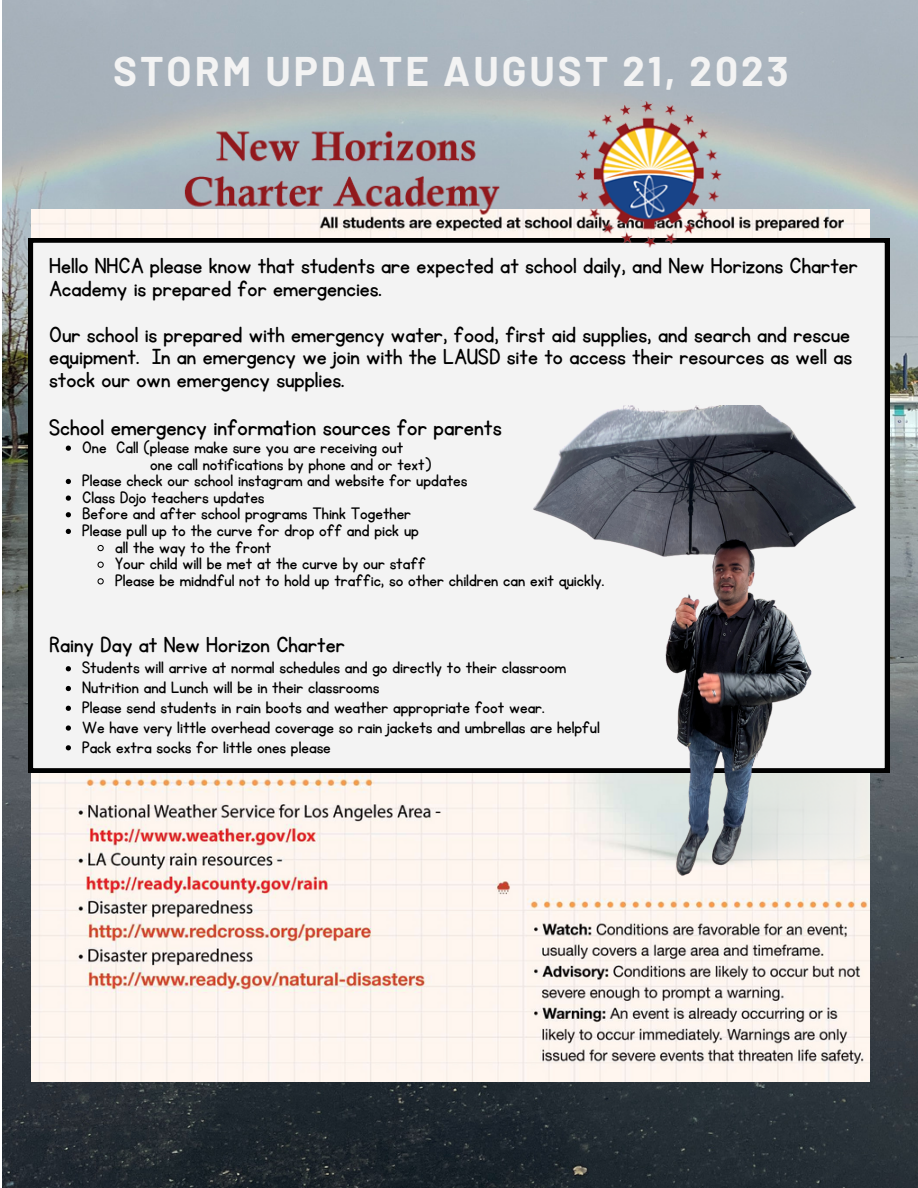
<style>
.page{position:relative;width:918px;height:1188px;background:#fff}
.page>*{position:absolute;margin:0;border:0;box-sizing:border-box;transform-origin:0 0}
.t1{font:700 40.5px "Barlow";letter-spacing:.075em;color:#f3f3f3}
.t2{font:26.4px "KG Primary Penmanship";color:#000}
.t3{font:25.5px/23px "KG Primary Penmanship";color:#000}
.t4{font:19.35px "KG Primary Penmanship";color:#000}
</style>
<div class="page">
<img style="left:2px;top:0;width:916px;height:1188px">
<img style="left:32px;top:209px;width:838px;height:873px">
<div style="left:29px;top:238px;width:860px;height:535px;background:#f3f3f3"></div>
<svg style="left:66px;top:446px;width:5px;height:5px"></svg>
<svg style="left:66px;top:479px;width:5px;height:5px"></svg>
<svg style="left:66px;top:496px;width:5px;height:5px"></svg>
<svg style="left:66px;top:512px;width:5px;height:5px"></svg>
<svg style="left:66px;top:529px;width:5px;height:5px"></svg>
<svg style="left:97px;top:544px;width:8px;height:8px"></svg>
<svg style="left:97px;top:561px;width:8px;height:8px"></svg>
<svg style="left:97px;top:577px;width:8px;height:8px"></svg>
<svg style="left:66px;top:666px;width:5px;height:5px"></svg>
<svg style="left:66px;top:686px;width:5px;height:5px"></svg>
<svg style="left:66px;top:706px;width:5px;height:5px"></svg>
<svg style="left:66px;top:725px;width:5px;height:6px"></svg>
<svg style="left:66px;top:745px;width:5px;height:5px"></svg>
<img style="left:493px;top:406px;width:387px;height:515px">
<img style="left:180px;top:101px;width:562px;height:146px">
<p class="t1" style="left:113px;top:45px;width:677px">STORM UPDATE AUGUST 21, 2023</p>
<p class="t3" style="left:49px;top:255px;width:810px">Hello NHCA please know that students are expected at school daily, and New Horizons Charter<br>Academy is prepared for emergencies.</p>
<p class="t3" style="left:49px;top:323px;width:805px;text-align:justify">Our school is prepared with emergency water, food, first aid supplies, and search and rescue equipment. In an emergency we join with the LAUSD site to access their resources as well as stock our own emergency supplies.</p>
<p class="t2" style="left:49px;top:415px;width:454px">School emergency information sources for parents</p>
<p class="t4" style="left:150px;top:455px;width:283px">one call notifications by phone and or text)</p>
<p class="t4" style="left:82px;top:438px;width:323px">One Call (please make sure you are receiving out</p>
<p class="t4" style="left:82px;top:471px;width:387px">Please check our school instagram and website for updates</p>
<p class="t4" style="left:82px;top:488px;width:184px">Class Dojo teachers updates</p>
<p class="t4" style="left:82px;top:505px;width:331px">Before and after school programs Think Together</p>
<p class="t4" style="left:82px;top:521px;width:338px">Please pull up to the curve for drop off and pick up</p>
<p class="t4" style="left:115px;top:538px;width:158px">all the way to the front</p>
<p class="t4" style="left:115px;top:554px;width:312px">Your child will be met at the curve by our staff</p>
<p class="t4" style="left:115px;top:571px;width:491px">Please be midndful not to hold up traffic, so other children can exit quickly.</p>
<p class="t3" style="left:49px;top:634px;width:297px">Rainy Day at New Horizon Charter</p>
<p class="t4" style="left:82px;top:658px;width:486px">Students will arrive at normal schedules and go directly to their classroom</p>
<p class="t4" style="left:82px;top:678px;width:299px">Nutrition and Lunch will be in their classrooms</p>
<p class="t4" style="left:82px;top:698px;width:464px">Please send students in rain boots and weather appropriate foot wear.</p>
<p class="t4" style="left:82px;top:718px;width:519px">We have very little overhead coverage so rain jackets and umbrellas are helpful</p>
<p class="t4" style="left:82px;top:738px;width:250px">Pack extra socks for little ones please</p>
</div>
